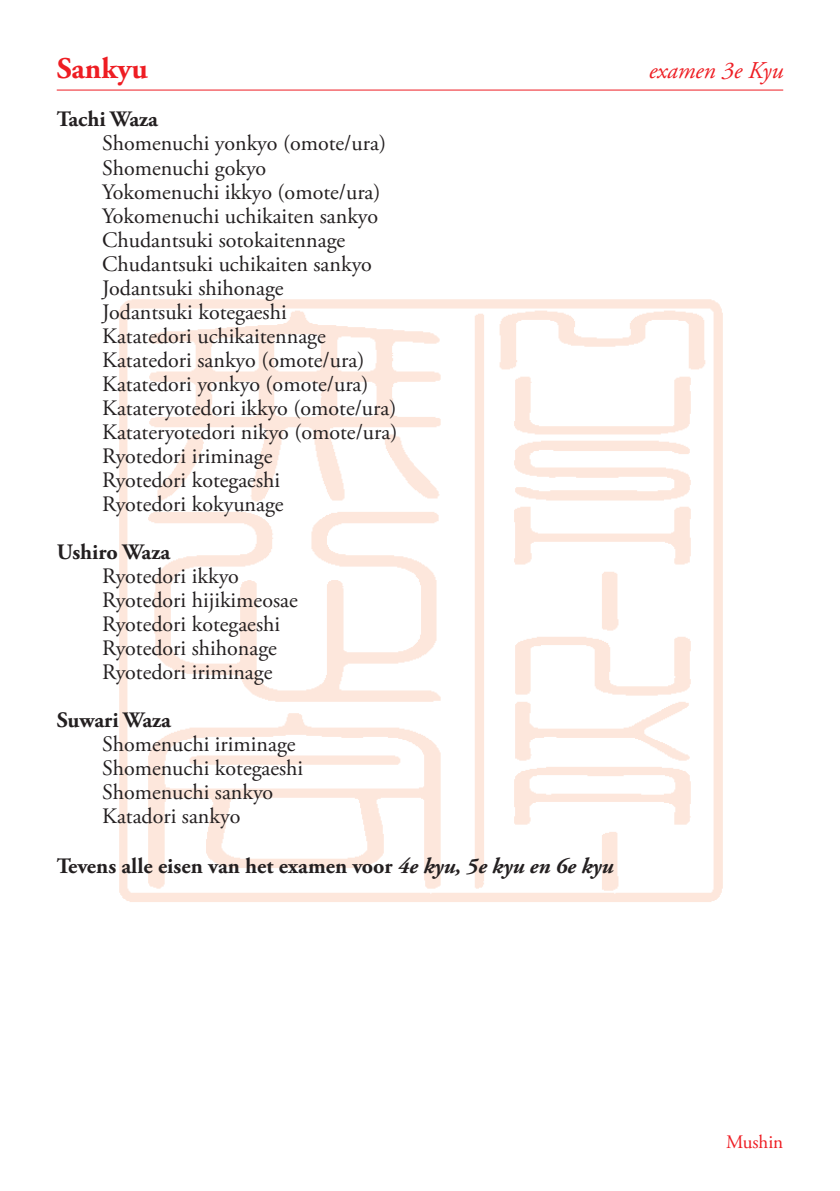
<style>
.page{position:relative;width:840px;height:1191px;background:#fff}
.page>*{position:absolute;margin:0;border:0;box-sizing:border-box;transform-origin:0 0}
.t1{font:700 30px "Adobe Garamond Pro";color:#ee1d23}
.t2{font:italic 24px "Adobe Garamond Pro";color:#ee1d23}
.t3{font:22px "Adobe Garamond Pro";color:#231f20}
.t4{font:700 22px "Adobe Garamond Pro";color:#231f20}
.t5{font:19px "Adobe Garamond Pro";color:#ee1d23}
.s1{font-style:italic}
</style>
<div class="page">
<img style="left:119px;top:299px;width:604px;height:603px">
<hr style="left:57px;top:90px;width:725px;height:1px;background:#ee1d23">
<p class="t1" style="left:57px;top:51px;width:92px">Sankyu</p>
<p class="t2" style="left:648px;top:56px;width:136px">examen 3e Kyu</p>
<p class="t4" style="left:57px;top:107px;width:103px">Tachi Waza</p>
<p class="t3" style="left:102px;top:130px;width:285px">Shomenuchi yonkyo (omote/ura)</p>
<p class="t3" style="left:102px;top:154px;width:165px">Shomenuchi gokyo</p>
<p class="t3" style="left:102px;top:178px;width:280px">Yokomenuchi ikkyo (omote/ura)</p>
<p class="t3" style="left:102px;top:202px;width:277px">Yokomenuchi uchikaiten sankyo</p>
<p class="t3" style="left:102px;top:226px;width:244px">Chudantsuki sotokaitennage</p>
<p class="t3" style="left:102px;top:250px;width:271px">Chudantsuki uchikaiten sankyo</p>
<p class="t3" style="left:102px;top:274px;width:183px">Jodantsuki shihonage</p>
<p class="t3" style="left:102px;top:298px;width:186px">Jodantsuki kotegaeshi</p>
<p class="t3" style="left:102px;top:322px;width:225px">Katatedori uchikaitennage</p>
<p class="t3" style="left:102px;top:346px;width:263px">Katatedori sankyo (omote/ura)</p>
<p class="t3" style="left:102px;top:370px;width:268px">Katatedori yonkyo (omote/ura)</p>
<p class="t3" style="left:102px;top:394px;width:296px">Katateryotedori ikkyo (omote/ura)</p>
<p class="t3" style="left:102px;top:418px;width:296px">Katateryotedori nikyo (omote/ura)</p>
<p class="t3" style="left:102px;top:442px;width:172px">Ryotedori iriminage</p>
<p class="t3" style="left:102px;top:466px;width:179px">Ryotedori kotegaeshi</p>
<p class="t3" style="left:102px;top:490px;width:183px">Ryotedori kokyunage</p>
<p class="t4" style="left:57px;top:539px;width:115px">Ushiro Waza</p>
<p class="t3" style="left:102px;top:562px;width:138px">Ryotedori ikkyo</p>
<p class="t3" style="left:102px;top:586px;width:197px">Ryotedori hijikimeosae</p>
<p class="t3" style="left:102px;top:610px;width:179px">Ryotedori kotegaeshi</p>
<p class="t3" style="left:102px;top:634px;width:176px">Ryotedori shihonage</p>
<p class="t3" style="left:102px;top:658px;width:172px">Ryotedori iriminage</p>
<p class="t4" style="left:57px;top:707px;width:116px">Suwari Waza</p>
<p class="t3" style="left:102px;top:730px;width:195px">Shomenuchi iriminage</p>
<p class="t3" style="left:102px;top:754px;width:202px">Shomenuchi kotegaeshi</p>
<p class="t3" style="left:102px;top:778px;width:172px">Shomenuchi sankyo</p>
<p class="t3" style="left:102px;top:802px;width:140px">Katadori sankyo</p>
<p class="t4" style="left:57px;top:853px;width:558px">Tevens alle eisen van het examen voor <span class="s1">4e kyu, 5e kyu en 6e kyu</span></p>
<p class="t5" style="left:725px;top:1130px;width:59px">Mushin</p>
</div>
